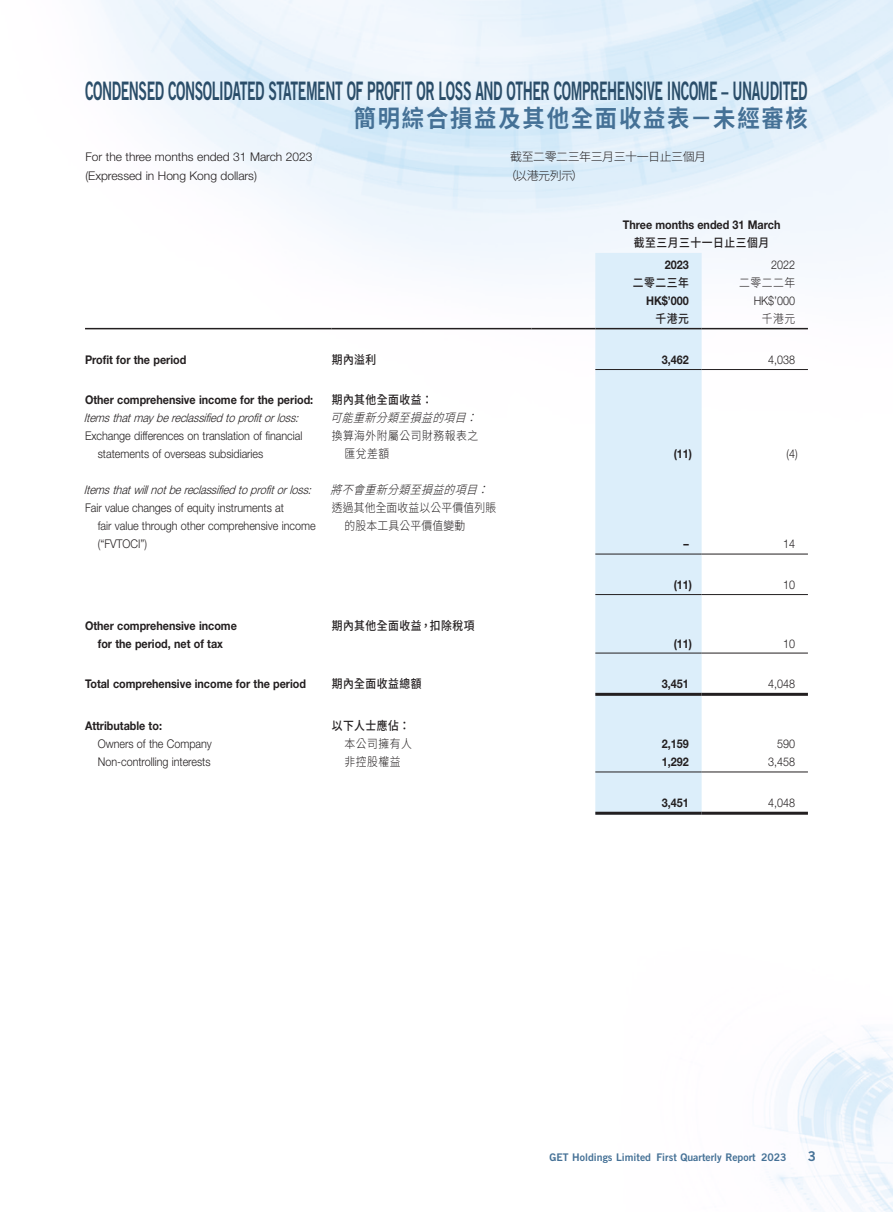
<style>
.page{position:relative;width:893px;height:1212px;background:#fff}
.page>*{position:absolute;margin:0;border:0;box-sizing:border-box;transform-origin:0 0}
.t1{font:25.5px "Trade Gothic LT Std Bd 2";letter-spacing:-.03em;color:#2a4d69;scale:.55 1}
.t2{font:700 24px "Source Han Sans TC";letter-spacing:.08em;color:#457196;scale:.93 1}
.t3{font:13.5px "Trade Gothic LT Std Bd 2";color:#457196}
.Body_Text{font:300 12px/18px "Helvetica Neue LT Std";color:#231f20;scale:.9 1}
.Body_Text-2{font:700 12px/18px "Helvetica Neue LT Std";color:#231f20;text-align:center;scale:.9 1}
.Body_Text-3{font:italic 300 12px "Helvetica Neue LT Std";color:#231f20;scale:.9 1}
.Body_Text-4{font:300 12px/18.5px "Helvetica Neue LT Std";color:#231f20}
.C_Body_Text{font:500 12px "Source Han Sans TC";letter-spacing:.05em;color:#231f20;scale:.9 1}
.C_Body_Text-2{font:300 12px/18px "Source Han Sans TC";letter-spacing:.02em;color:#231f20;scale:.9 1}
.C_Body_Text-3{font:italic 300 12px "Source Han Sans TC";color:#231f20;scale:.9 1}
.C_Body_Text-4{font:300 12px/18.5px "Source Han Sans TC";letter-spacing:-.04em;color:#231f20}
.Body_Text-5{font:500 12px "Source Han Sans TC";letter-spacing:.05em;color:#231f20;scale:.9 1}
.C_Body_Text-5{font:300 12px/18px "Source Han Sans TC";letter-spacing:.05em;color:#231f20;scale:.9 1}
.Body_Text-6{font:300 12px "Source Han Sans TC";letter-spacing:.05em;color:#231f20;scale:.9 1}
.t4{font:10.5px "Trade Gothic LT Std Bd 2";color:#457196}
</style>
<div class="page">
<div style="left:595px;top:253px;width:107px;height:559px;background:#dceefa"></div>
<hr style="left:85px;top:328px;width:247px;height:1px;background:#231f20">
<hr style="left:332px;top:328px;width:199px;height:1px;background:#231f20">
<hr style="left:531px;top:328px;width:64px;height:1px;background:#231f20">
<hr style="left:595px;top:328px;width:107px;height:1px;background:#231f20">
<hr style="left:702px;top:328px;width:106px;height:1px;background:#231f20">
<hr style="left:595px;top:369px;width:107px;height:1px;background:#231f20">
<hr style="left:702px;top:369px;width:106px;height:1px;background:#231f20">
<hr style="left:595px;top:554px;width:107px;height:1px;background:#231f20">
<hr style="left:702px;top:554px;width:106px;height:1px;background:#231f20">
<hr style="left:595px;top:594px;width:107px;height:1px;background:#231f20">
<hr style="left:702px;top:594px;width:106px;height:1px;background:#231f20">
<hr style="left:595px;top:653px;width:107px;height:1px;background:#231f20">
<hr style="left:702px;top:653px;width:106px;height:1px;background:#231f20">
<hr style="left:595px;top:693px;width:107px;height:3px;background:#231f20">
<hr style="left:702px;top:693px;width:106px;height:3px;background:#231f20">
<hr style="left:595px;top:771px;width:107px;height:1px;background:#231f20">
<hr style="left:702px;top:771px;width:106px;height:1px;background:#231f20">
<hr style="left:595px;top:812px;width:107px;height:3px;background:#231f20">
<hr style="left:702px;top:812px;width:106px;height:3px;background:#231f20">
<h1 class="t1" style="left:85px;top:75px;width:1315px">CONDENSED CONSOLIDATED STATEMENT OF PROFIT OR LOSS AND OTHER COMPREHENSIVE INCOME – UNAUDITED</h1>
<h2 class="t2" style="left:354px;top:105px;width:490px">簡明綜合損益及其他全面收益表－未經審核</h2>
<p class="Body_Text-4" style="left:85px;top:148px;width:229px">For the three months ended 31 March 2023 (Expressed in Hong Kong dollars)</p>
<p class="C_Body_Text-4" style="left:505px;top:148px;width:203px;text-indent:6px">截至二零二三年三月三十一日止三個月（以港元列示）</p>
<p class="Body_Text-2" style="left:623px;top:216px;width:176px">Three months ended 31 March</p>
<p class="Body_Text-5" style="left:634px;top:236px;width:152px">截至三月三十一日止三個月</p>
<p class="Body_Text-2" style="left:665px;top:256px;width:28px">2023</p>
<p class="Body_Text" style="left:771px;top:256px;width:28px">2022</p>
<p class="Body_Text-5" style="left:633px;top:276px;width:64px">二零二三年</p>
<p class="Body_Text-6" style="left:739px;top:276px;width:64px">二零二二年</p>
<p class="Body_Text-2" style="left:646px;top:292px;width:49px">HK$’000</p>
<p class="Body_Text" style="left:754px;top:292px;width:48px">HK$’000</p>
<p class="Body_Text-5" style="left:655px;top:312px;width:39px">千港元</p>
<p class="Body_Text-6" style="left:762px;top:312px;width:39px">千港元</p>
<p class="Body_Text-2" style="left:85px;top:350px;width:114px">Profit for the period</p>
<p class="C_Body_Text" style="left:332px;top:353px;width:51px">期內溢利</p>
<p class="Body_Text-2" style="left:662px;top:350px;width:31px">3,462</p>
<p class="Body_Text" style="left:768px;top:350px;width:31px">4,038</p>
<p class="Body_Text-2" style="left:85px;top:391px;width:255px">Other comprehensive income for the period:</p>
<p class="C_Body_Text" style="left:332px;top:393px;width:114px">期內其他全面收益：</p>
<p class="Body_Text-3" style="left:84px;top:411px;width:244px">Itemsthatmay bereclassifiedtoprofitorloss:</p>
<p class="C_Body_Text-3" style="left:330px;top:411px;width:174px">可能重新分類至損益的項目：</p>
<p class="Body_Text" style="left:98px;top:427px;width:229px;text-indent:-13px">Exchange differences on translation of financial statements of overseas subsidiaries</p>
<p class="C_Body_Text-5" style="left:344px;top:427px;width:150px;text-indent:-13px">換算海外附屬公司財務報表之匯兌差額</p>
<p class="Body_Text-2" style="left:674px;top:445px;width:22px">(11)</p>
<p class="Body_Text" style="left:787px;top:445px;width:14px">(4)</p>
<p class="Body_Text-3" style="left:84px;top:483px;width:258px">Itemsthatwillnotbereclassifiedtoprofitorloss:</p>
<p class="C_Body_Text-3" style="left:330px;top:483px;width:187px">將不會重新分類至損益的項目：</p>
<p class="Body_Text" style="left:98px;top:499px;width:244px;text-indent:-13px">Fair value changes of equity instruments at<br>fair value through other comprehensive income (“FVTOCI”)</p>
<p class="C_Body_Text-2" style="left:344px;top:499px;width:170px;text-indent:-13px">透過其他全面收益以公平價值列賬的股本工具公平價值變動</p>
<p class="Body_Text-2" style="left:85px;top:616px;width:170px">Other comprehensive income for the period, net of tax</p>
<p class="C_Body_Text" style="left:332px;top:618px;width:160px">期內其他全面收益，扣除稅項</p>
<p class="Body_Text-2" style="left:683px;top:535px;width:7px">–</p>
<p class="Body_Text" style="left:783px;top:535px;width:15px">14</p>
<p class="Body_Text-2" style="left:674px;top:575px;width:22px">(11)</p>
<p class="Body_Text" style="left:783px;top:575px;width:15px">10</p>
<p class="Body_Text-2" style="left:674px;top:634px;width:22px">(11)</p>
<p class="Body_Text" style="left:783px;top:634px;width:15px">10</p>
<p class="Body_Text-2" style="left:85px;top:674px;width:247px">Total comprehensive income for the period</p>
<p class="C_Body_Text" style="left:332px;top:677px;width:102px">期內全面收益總額</p>
<p class="Body_Text-2" style="left:662px;top:674px;width:31px">3,451</p>
<p class="Body_Text" style="left:768px;top:674px;width:31px">4,048</p>
<p class="Body_Text-2" style="left:85px;top:717px;width:87px">Attributable to:</p>
<p class="C_Body_Text" style="left:332px;top:719px;width:88px">以下人士應佔：</p>
<p class="Body_Text" style="left:98px;top:735px;width:128px">Owners of the Company</p>
<p class="C_Body_Text-2" style="left:344px;top:735px;width:76px">本公司擁有人</p>
<p class="Body_Text-2" style="left:662px;top:735px;width:31px">2,159</p>
<p class="Body_Text" style="left:777px;top:735px;width:21px">590</p>
<p class="Body_Text" style="left:98px;top:753px;width:127px">Non-controlling interests</p>
<p class="C_Body_Text-2" style="left:344px;top:753px;width:64px">非控股權益</p>
<p class="Body_Text-2" style="left:662px;top:753px;width:31px">1,292</p>
<p class="Body_Text" style="left:768px;top:753px;width:31px">3,458</p>
<p class="Body_Text-2" style="left:662px;top:793px;width:31px">3,451</p>
<p class="Body_Text" style="left:768px;top:793px;width:31px">4,048</p>
<p class="t4" style="left:549px;top:1150px;width:239px">GET Holdings Limited First Quarterly Report 2023</p>
<p class="t3" style="left:808px;top:1148px;width:10px">3</p>
</div>
